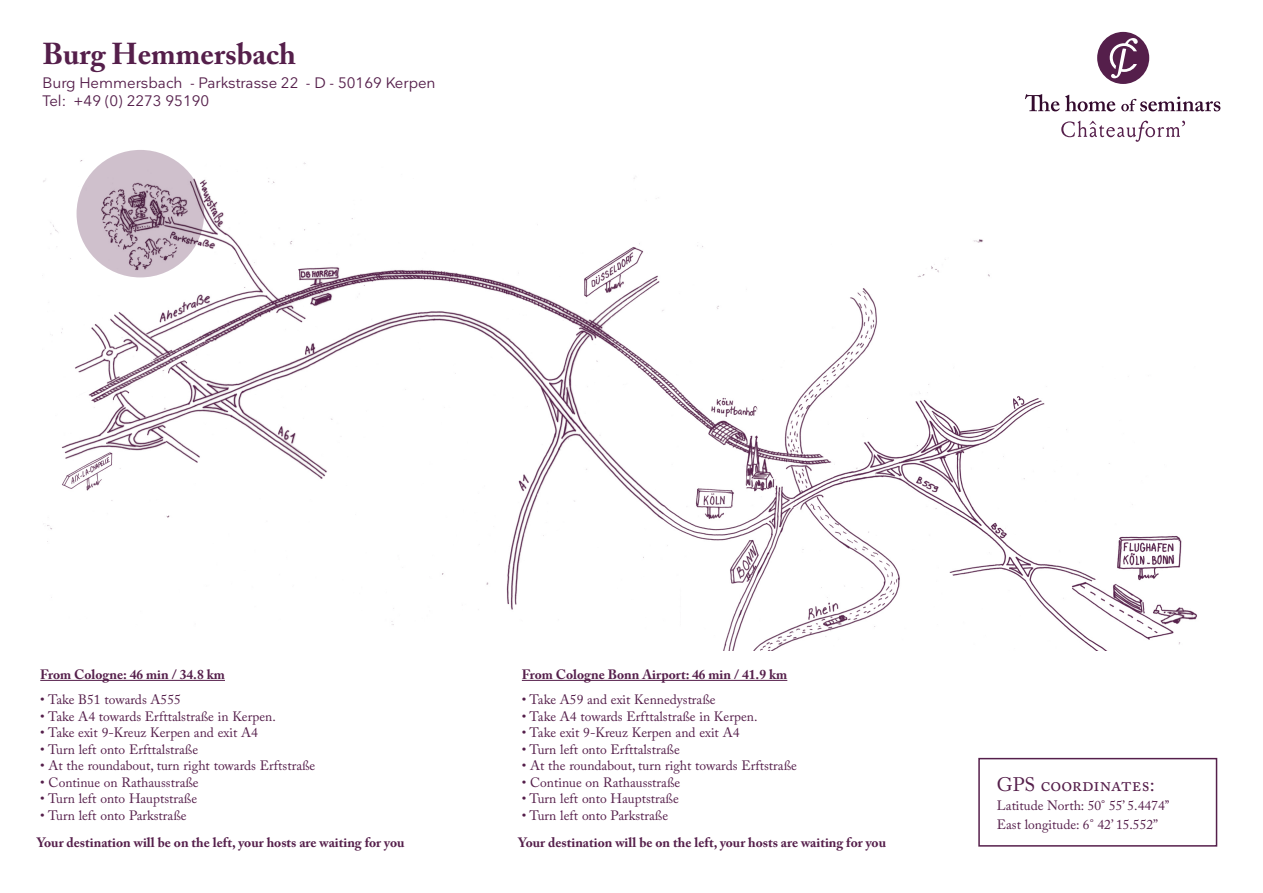
<style>
.page{position:relative;width:1263px;height:893px;background:#fff}
.page>*{position:absolute;margin:0;border:0;box-sizing:border-box;transform-origin:0 0}
.Nom_du_chateau_haut{font:700 30px "Adobe Caslon Pro";color:#551f4b}
.Satellite-titre{font:19.5px "Adobe Caslon Pro";color:#551f4b}
.ADRESSE{font:15px "Nationale";color:#551f4b}
.Texte-acces{font:13.5px "Adobe Caslon Pro";color:#551f4b}
.Texte-acces-2{font:700 13.5px "Adobe Caslon Pro";color:#551f4b}
.Satellite_coordonnée{font:13.5px "Adobe Caslon Pro";color:#551f4b}
</style>
<div class="page">
<img style="left:43px;top:157px;width:1155px;height:494px">
<hr style="left:40px;top:680px;width:185px;height:1px;background:#551f4b">
<hr style="left:522px;top:680px;width:265px;height:1px;background:#551f4b">
<div style="left:978px;top:758px;width:239px;height:89px;border:2px solid #551f4b"></div>
<svg style="left:77px;top:150px;width:127px;height:127px;fill:#cfc0cc"></svg>
<svg style="left:1061px;top:121px;width:124px;height:21px"></svg>
<svg style="left:1025px;top:94px;width:90px;height:17px"></svg>
<svg style="left:1121px;top:97px;width:99px;height:14px"></svg>
<svg style="left:1097px;top:32px;width:52px;height:52px"></svg>
<p class="Nom_du_chateau_haut" style="left:43px;top:36px;width:255px">Burg Hemmersbach</p>
<p class="ADRESSE" style="left:43px;top:74px;width:395px">Burg Hemmersbach - Parkstrasse 22 - D - 50169 Kerpen</p>
<p class="ADRESSE" style="left:43px;top:92px;width:168px">Tel: +49 (0) 2273 95190</p>
<p class="Texte-acces-2" style="left:40px;top:666px;width:186px">From Cologne: 46 min / 34.8 km</p>
<p class="Texte-acces" style="left:40px;top:691px;width:142px">• Take B51 towards A555</p>
<p class="Texte-acces" style="left:40px;top:708px;width:237px">• Take A4 towards Erfttalstraße in Kerpen.</p>
<p class="Texte-acces" style="left:40px;top:724px;width:219px">• Take exit 9-Kreuz Kerpen and exit A4</p>
<p class="Texte-acces" style="left:40px;top:741px;width:159px">• Turn left onto Erfttalstraße</p>
<p class="Texte-acces" style="left:40px;top:757px;width:277px">• At the roundabout, turn right towards Erftstraße</p>
<p class="Texte-acces" style="left:40px;top:774px;width:160px">• Continue on Rathausstraße</p>
<p class="Texte-acces" style="left:40px;top:790px;width:158px">• Turn left onto Hauptstraße</p>
<p class="Texte-acces" style="left:40px;top:807px;width:148px">• Turn left onto Parkstraße</p>
<p class="Texte-acces-2" style="left:37px;top:835px;width:369px">Your destination will be on the left, your hosts are waiting for you</p>
<p class="Texte-acces-2" style="left:522px;top:666px;width:267px">From Cologne Bonn Airport: 46 min / 41.9 km</p>
<p class="Texte-acces" style="left:522px;top:691px;width:195px">• Take A59 and exit Kennedystraße</p>
<p class="Texte-acces" style="left:522px;top:708px;width:237px">• Take A4 towards Erfttalstraße in Kerpen.</p>
<p class="Texte-acces" style="left:522px;top:724px;width:219px">• Take exit 9-Kreuz Kerpen and exit A4</p>
<p class="Texte-acces" style="left:522px;top:741px;width:159px">• Turn left onto Erfttalstraße</p>
<p class="Texte-acces" style="left:522px;top:757px;width:277px">• At the roundabout, turn right towards Erftstraße</p>
<p class="Texte-acces" style="left:522px;top:774px;width:160px">• Continue on Rathausstraße</p>
<p class="Texte-acces" style="left:522px;top:790px;width:158px">• Turn left onto Hauptstraße</p>
<p class="Texte-acces" style="left:522px;top:807px;width:148px">• Turn left onto Parkstraße</p>
<p class="Texte-acces-2" style="left:519px;top:835px;width:369px">Your destination will be on the left, your hosts are waiting for you</p>
<p class="Satellite-titre" style="left:997px;top:772px;width:159px">GPS coordinates:</p>
<p class="Satellite_coordonnée" style="left:997px;top:797px;width:174px">Latitude North: 50° 55’ 5.4474’’</p>
<p class="Satellite_coordonnée" style="left:997px;top:816px;width:163px">East longitude: 6° 42’ 15.552’’</p>
</div>
